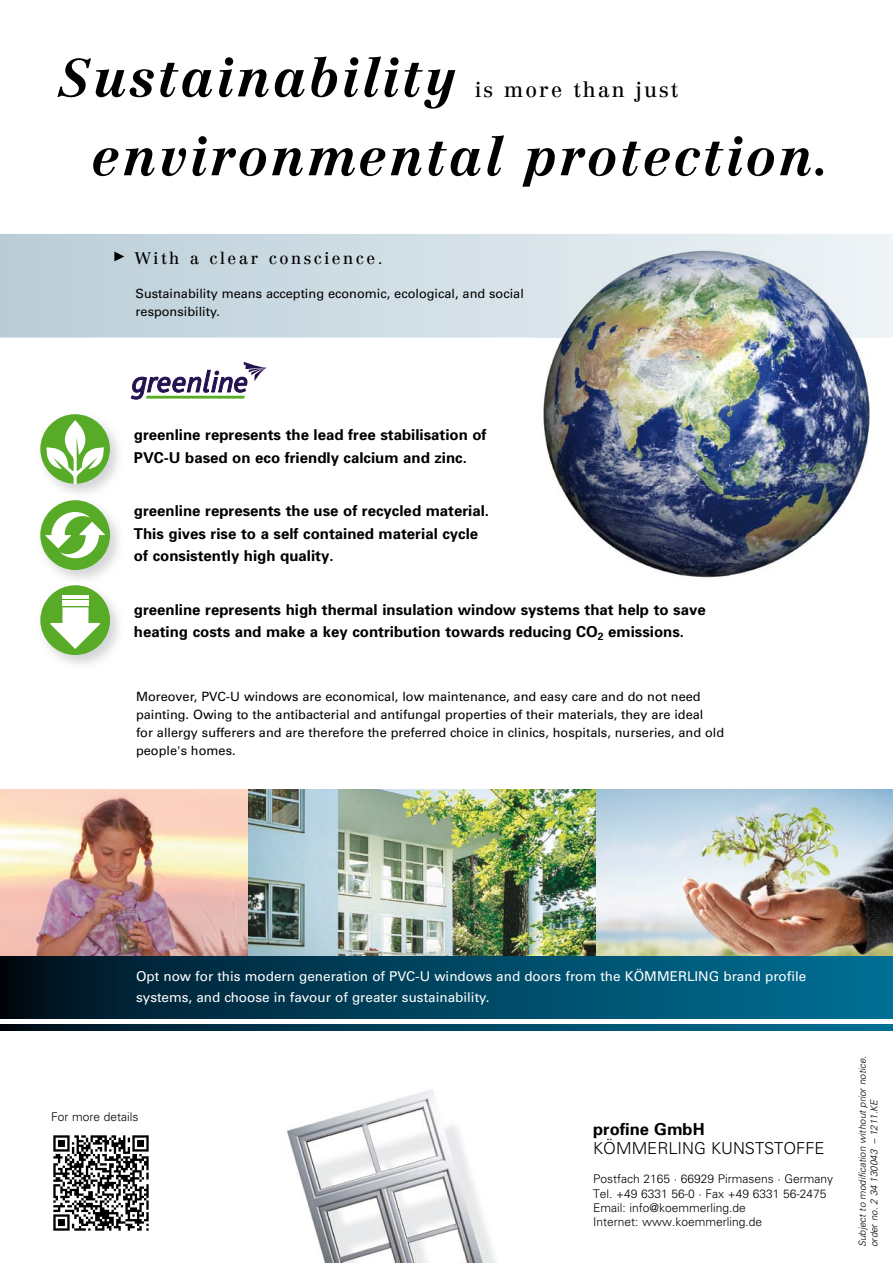
<style>
.page{position:relative;width:893px;height:1263px;background:#fff}
.page>*{position:absolute;margin:0;border:0;box-sizing:border-box;transform-origin:0 0}
.t1{font:italic 700 52.5px/78.9px "Centennial";letter-spacing:.05em;color:#000}
.t2{font:21px "Centennial Roman";letter-spacing:.1em;color:#000}
.t3{font:300 16.5px "Univers";color:#000}
.t4{font:16.5px "Centennial Roman";letter-spacing:.15em;color:#000}
.t5{font:700 16.5px "Univers";color:#000}
.t6{font:700 15px/22.5px "Univers";color:#000}
.t7{font:13.5px/21px "Univers";color:#fff}
.t8{font:12.75px/18px "Univers";color:#000}
.t9{font:300 12px/14.4px "Univers";color:#000}
.t10{font:italic 300 9.75px/11.7px "Univers";color:#000}
</style>
<div class="page">
<img style="left:41px;top:431px;width:78px;height:149px">
<img style="left:0;top:790px;width:249px;height:166px">
<img style="left:249px;top:790px;width:348px;height:166px">
<img style="left:597px;top:790px;width:296px;height:166px">
<svg style="left:0;top:234px;width:893px;height:104px;background:#cbdae1"></svg>
<svg style="left:114px;top:252px;width:10px;height:9px"></svg>
<img style="left:287px;top:1089px;width:209px;height:174px">
<svg style="left:131px;top:362px;width:136px;height:37px"></svg>
<svg style="left:0;top:1025px;width:893px;height:6px;background:#00435d"></svg>
<svg style="left:0;top:956px;width:893px;height:62px;background:#00435d"></svg>
<img style="left:41px;top:497px;width:78px;height:1px">
<div style="left:40px;top:500px;width:70px;height:70px;background:#57ab27;border-radius:50%"></div>
<svg style="left:45px;top:512px;width:60px;height:46px"></svg>
<svg style="left:40px;top:414px;width:70px;height:70px"></svg>
<img style="left:41px;top:585px;width:78px;height:80px">
<div style="left:40px;top:585px;width:70px;height:70px;background:#57ab27;border-radius:50%"></div>
<svg style="left:50px;top:607px;width:51px;height:42px"></svg>
<div style="left:62px;top:600px;width:27px;height:6px;background:#fff"></div>
<hr style="left:62px;top:595px;width:27px;height:4px;background:#fff">
<img style="left:535px;top:242px;width:343px;height:336px">
<img style="left:53px;top:1135px;width:96px;height:96px">
<h1 class="t1" style="left:91px;top:38px;width:741px;text-indent:-33px">Sustainability environmental protection.</h1>
<h2 class="t2" style="left:475px;top:77px;width:205px">is more than just</h2>
<p class="t4" style="left:135px;top:249px;width:249px">With a clear conscience.</p>
<p class="t8" style="left:136px;top:285px;width:390px">Sustainability means accepting economic, ecological, and social responsibility.</p>
<p class="t6" style="left:134px;top:423px;width:354px">greenline represents the lead free stabilisation of<br>PVC-U based on eco friendly calcium and zinc.</p>
<p class="t6" style="left:134px;top:499px;width:357px">greenline represents the use of recycled material.<br>This gives rise to a self contained material cycle of consistently high quality.</p>
<p class="t6" style="left:134px;top:597px;width:573px">greenline represents high thermal insulation window systems that help to save heating costs and make a key contribution towards reducing CO<sub>2</sub> emissions.</p>
<p class="t8" style="left:136px;top:688px;width:590px">Moreover, PVC-U windows are economical, low maintenance, and easy care and do not need painting. Owing to the antibacterial and antifungal properties of their materials, they are ideal<br>for allergy sufferers and are therefore the preferred choice in clinics, hospitals, nurseries, and old people's homes.</p>
<p class="t7" style="left:136px;top:966px;width:672px">Opt now for this modern generation of PVC-U windows and doors from the KÖMMERLING brand profile systems, and choose in favour of greater sustainability.</p>
<p class="t9" style="left:51px;top:1110px;width:89px">For more details</p>
<p class="t5" style="left:593px;top:1118px;width:113px">profine GmbH</p>
<p class="t3" style="left:593px;top:1139px;width:233px">KÖMMERLING KUNSTSTOFFE</p>
<p class="t9" style="left:593px;top:1171px;width:242px">Postfach 2165 · 66929 Pirmasens · Germany Tel. +49 6331 56-0 · Fax +49 6331 56-2475<br>Email: info@koemmerling.de<br>Internet: www.koemmerling.de</p>
<p class="t10" style="left:856px;top:1247px;width:192px;rotate:-90deg">Subject to modification without prior notice. order no. 2 34 130043 – 1211.KE</p>
</div>
